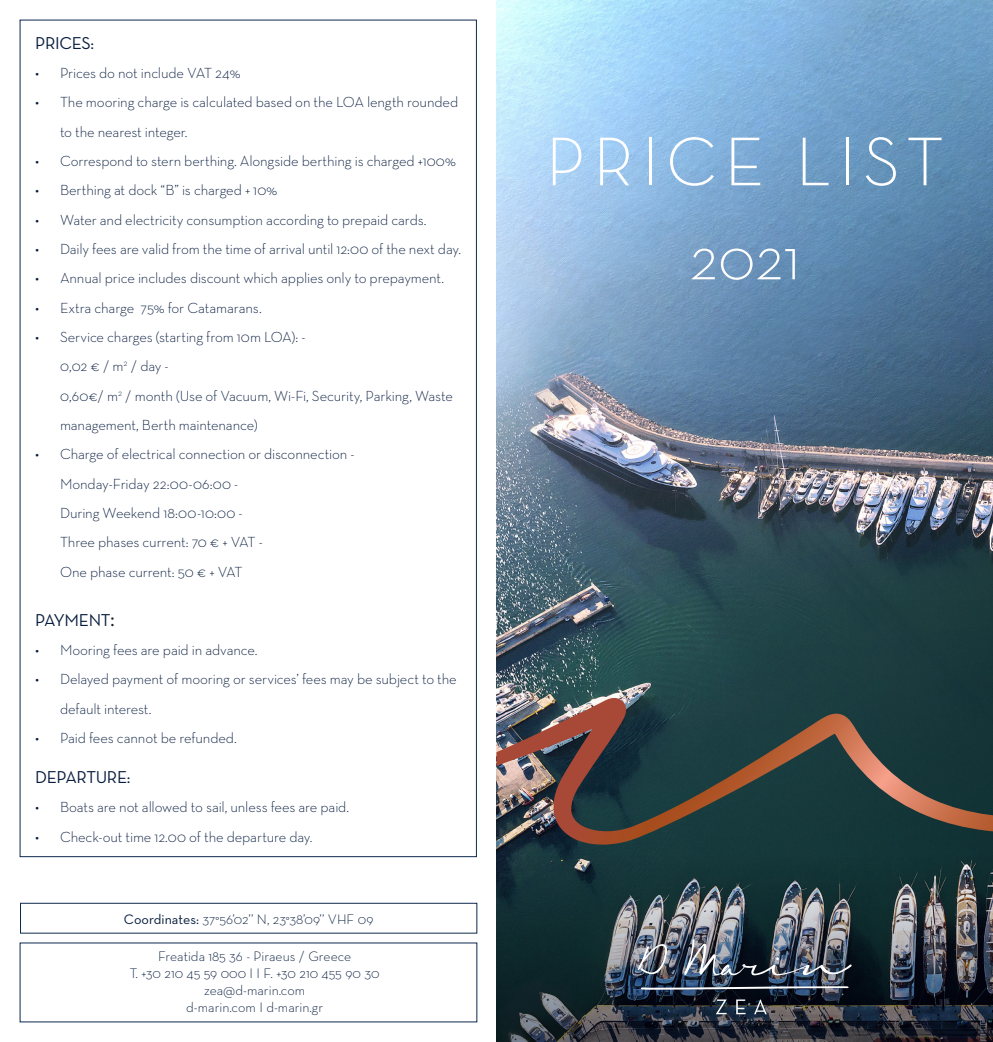
<style>
.page{position:relative;width:993px;height:1042px;background:#fff}
.page>*{position:absolute;margin:0;border:0;box-sizing:border-box;transform-origin:0 0}
.t1{font:300 70px "Neutraface Text";letter-spacing:.1em;color:#fff}
.t2{font:300 61.25px "Neutraface Text";color:#fff}
.t3{font:17.5px "Neutraface Text";letter-spacing:-.02em;color:#081d3e}
.t4{font:300 14.88px/29.4px "Neutraface Text";letter-spacing:-.01em;color:#081d3e}
.ADRES{font:300 14px "Neutraface Text";color:#081d3e}
.s1{font-family:"Minion Pro";font-size:21px;color:#231f20}
.s2{font-weight:400}
</style>
<div class="page">
<img style="left:496px;top:0;width:496px;height:600px">
<img style="left:496px;top:600px;width:496px;height:442px">
<div style="left:20px;top:903px;width:457px;height:30px;border:1px solid #0e2950"></div>
<svg style="left:715px;top:999px;width:11px;height:15px"></svg>
<svg style="left:736px;top:999px;width:9px;height:15px"></svg>
<svg style="left:753px;top:999px;width:13px;height:15px"></svg>
<img style="left:637px;top:938px;width:215px;height:38px">
<svg style="left:640px;top:986px;width:208px;height:3px"></svg>
<svg style="left:496px;top:698px;width:496px;height:147px;background:#3d4542"></svg>
<p class="t3" style="left:35px;top:32px;width:61px">PRICES:</p>
<p class="t4" style="left:35px;top:58px;width:207px">• Prices do not include VAT 24%</p>
<p class="t4" style="left:60px;top:87px;width:399px;text-indent:-25px">• The mooring charge is calculated based on the LOA length rounded to the nearest integer.</p>
<p class="t4" style="left:35px;top:146px;width:422px">• Correspond to stern berthing. Alongside berthing is charged +100%</p>
<p class="t4" style="left:35px;top:175px;width:243px">• Berthing at dock “B” is charged + 10%</p>
<p class="t4" style="left:35px;top:205px;width:393px">• Water and electricity consumption according to prepaid cards.</p>
<p class="t4" style="left:35px;top:234px;width:427px">• Daily fees are valid from the time of arrival until 12:00 of the next day.</p>
<p class="t4" style="left:35px;top:263px;width:410px">• Annual price includes discount which applies only to prepayment.</p>
<p class="t4" style="left:35px;top:293px;width:228px">• Extra charge 75% for Catamarans.</p>
<p class="t4" style="left:60px;top:322px;width:394px;text-indent:-25px">• Service charges (starting from 10m LOA): -<br>0,02 € / m<sup>2</sup> / day -<br>0,60€/ m<sup>2</sup> / month (Use of Vacuum, Wi-Fi, Security, Parking, Waste management, Berth maintenance)</p>
<p class="t4" style="left:60px;top:439px;width:296px;text-indent:-25px">• Charge of electrical connection or disconnection - Monday-Friday 22:00-06:00 -<br>During Weekend 18:00-10:00 -<br>Three phases current: 70 € + VAT -<br>One phase current: 50 € + VAT</p>
<p class="t3" style="left:35px;top:609px;width:81px">PAYMENT<span class="s1">:</span></p>
<p class="t4" style="left:35px;top:635px;width:224px">• Mooring fees are paid in advance.</p>
<p class="t4" style="left:60px;top:664px;width:398px;text-indent:-25px">• Delayed payment of mooring or services’ fees may be subject to the default interest.</p>
<p class="t4" style="left:35px;top:723px;width:203px">• Paid fees cannot be refunded.</p>
<p class="t3" style="left:35px;top:766px;width:97px">DEPARTURE:</p>
<p class="t4" style="left:35px;top:792px;width:315px">• Boats are not allowed to sail, unless fees are paid.</p>
<p class="t4" style="left:35px;top:821px;width:279px">• Check-out time 12.00 of the departure day.</p>
<p class="ADRES" style="left:124px;top:910px;width:251px"><span class="s2">Coordinates:</span> 37°56’02’’ N, 23°38’09’’ VHF 09</p>
<p class="ADRES" style="left:158px;top:947px;width:195px">Freatida 185 36 - Piraeus / Greece</p>
<p class="ADRES" style="left:130px;top:964px;width:251px">T. +30 210 45 59 000 I I F. +30 210 455 90 30</p>
<p class="ADRES" style="left:204px;top:981px;width:102px">zea@d-marin.com</p>
<p class="ADRES" style="left:186px;top:998px;width:138px">d-marin.com I d-marin.gr</p>
<p class="t1" style="left:545px;top:117px;width:399px">PRICE LIST</p>
<p class="t2" style="left:689px;top:220px;width:112px">2021</p>
</div>
